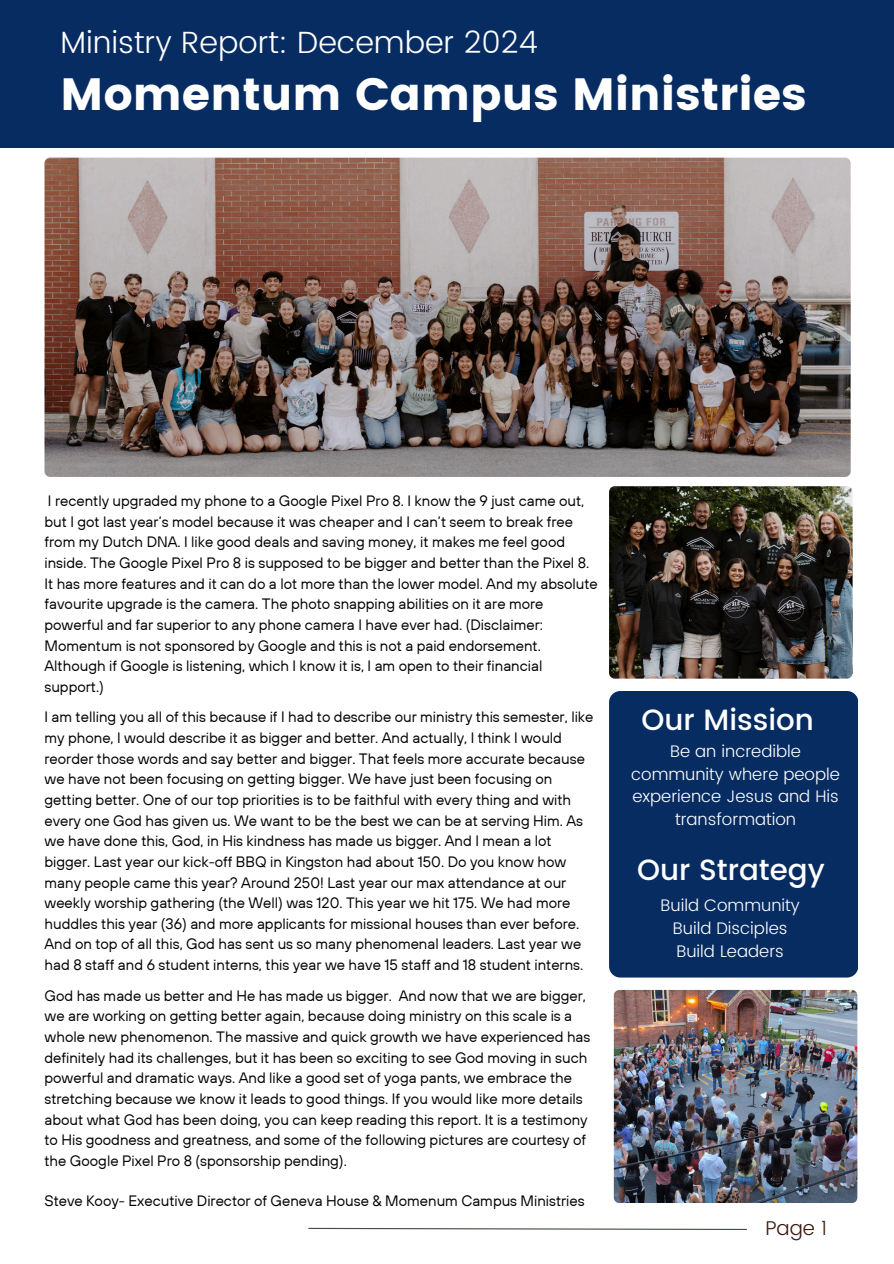
<style>
.page{position:relative;width:894px;height:1264px;background:#fff}
.page>*{position:absolute;margin:0;border:0;box-sizing:border-box;transform-origin:0 0}
.t1{font:45.15px "Poppins";color:#fff}
.t2{font:300 30.75px "Poppins";color:#fff}
.t3{font:500 29.25px "Poppins";color:#fff}
.t4{font:300 19.95px "Poppins";color:#3c1a0c}
.t5{font:300 16.65px/22.8px "Poppins";color:#fff;text-align:center}
.t6{font:15px/20.5px "TT Hoves";color:#000}
</style>
<div class="page">
<div style="left:0;top:0;width:893px;height:148px;background:#062c62"></div>
<div style="left:609px;top:691px;width:248px;height:286px;background:#062c62;border-radius:11px"></div>
<svg style="left:308px;top:1227px;width:439px;height:3px"></svg>
<img style="left:44px;top:158px;width:806px;height:319px;border-radius:6px">
<img style="left:609px;top:486px;width:243px;height:192px;border-radius:6px">
<img style="left:613px;top:989px;width:243px;height:213px;border-radius:6px">
<p class="t2" style="left:60px;top:24px;width:479px">Ministry Report: December 2024</p>
<h3 class="t1" style="left:61px;top:68px;width:747px">Momentum Campus Ministries</h3>
<p class="t6" style="left:44px;top:490px;width:554px">I recently upgraded my phone to a Google Pixel Pro 8. I know the 9 just came out, but I got last year’s model because it was cheaper and I can’t seem to break free from my Dutch DNA. I like good deals and saving money, it makes me feel good inside. The Google Pixel Pro 8 is supposed to be bigger and better than the Pixel 8.<br>It has more features and it can do a lot more than the lower model. And my absolute favourite upgrade is the camera. The photo snapping abilities on it are more powerful and far superior to any phone camera I have ever had. (Disclaimer:<br>Momentum is not sponsored by Google and this is not a paid endorsement.<br>Although if Google is listening, which I know it is, I am open to their financial support.)</p>
<p class="t6" style="left:44px;top:706px;width:550px">I am telling you all of this because if I had to describe our ministry this semester, like my phone, I would describe it as bigger and better. And actually, I think I would reorder those words and say better and bigger. That feels more accurate because we have not been focusing on getting bigger. We have just been focusing on getting better. One of our top priorities is to be faithful with every thing and with every one God has given us. We want to be the best we can be at serving Him. As we have done this, God, in His kindness has made us bigger. And I mean a lot bigger. Last year our kick-off BBQ in Kingston had about 150. Do you know how many people came this year? Around 250! Last year our max attendance at our weekly worship gathering (the Well) was 120. This year we hit 175. We had more huddles this year (36) and more applicants for missional houses than ever before.<br>And on top of all this, God has sent us so many phenomenal leaders. Last year we had 8 staff and 6 student interns, this year we have 15 staff and 18 student interns.</p>
<p class="t6" style="left:44px;top:984px;width:547px">God has made us better and He has made us bigger. And now that we are bigger, we are working on getting better again, because doing ministry on this scale is a whole new phenomenon. The massive and quick growth we have experienced has definitely had its challenges, but it has been so exciting to see God moving in such powerful and dramatic ways. And like a good set of yoga pants, we embrace the stretching because we know it leads to good things. If you would like more details about what God has been doing, you can keep reading this report. It is a testimony to His goodness and greatness, and some of the following pictures are courtesy of the Google Pixel Pro 8 (sponsorship pending).</p>
<p class="t6" style="left:44px;top:1190px;width:541px">Steve Kooy- Executive Director of Geneva House &amp; Momenum Campus Ministries</p>
<p class="t3" style="left:641px;top:703px;width:174px">Our Mission</p>
<h1 class="t5" style="left:631px;top:739px;width:210px">Be an incredible community where people experience Jesus and His transformation</h1>
<p class="t3" style="left:637px;top:852px;width:189px">Our Strategy</p>
<p class="t5" style="left:660px;top:893px;width:141px">Build Community<br>Build Disciples<br>Build Leaders</p>
<h2 class="t4" style="left:765px;top:1215px;width:63px">Page 1</h2>
</div>
